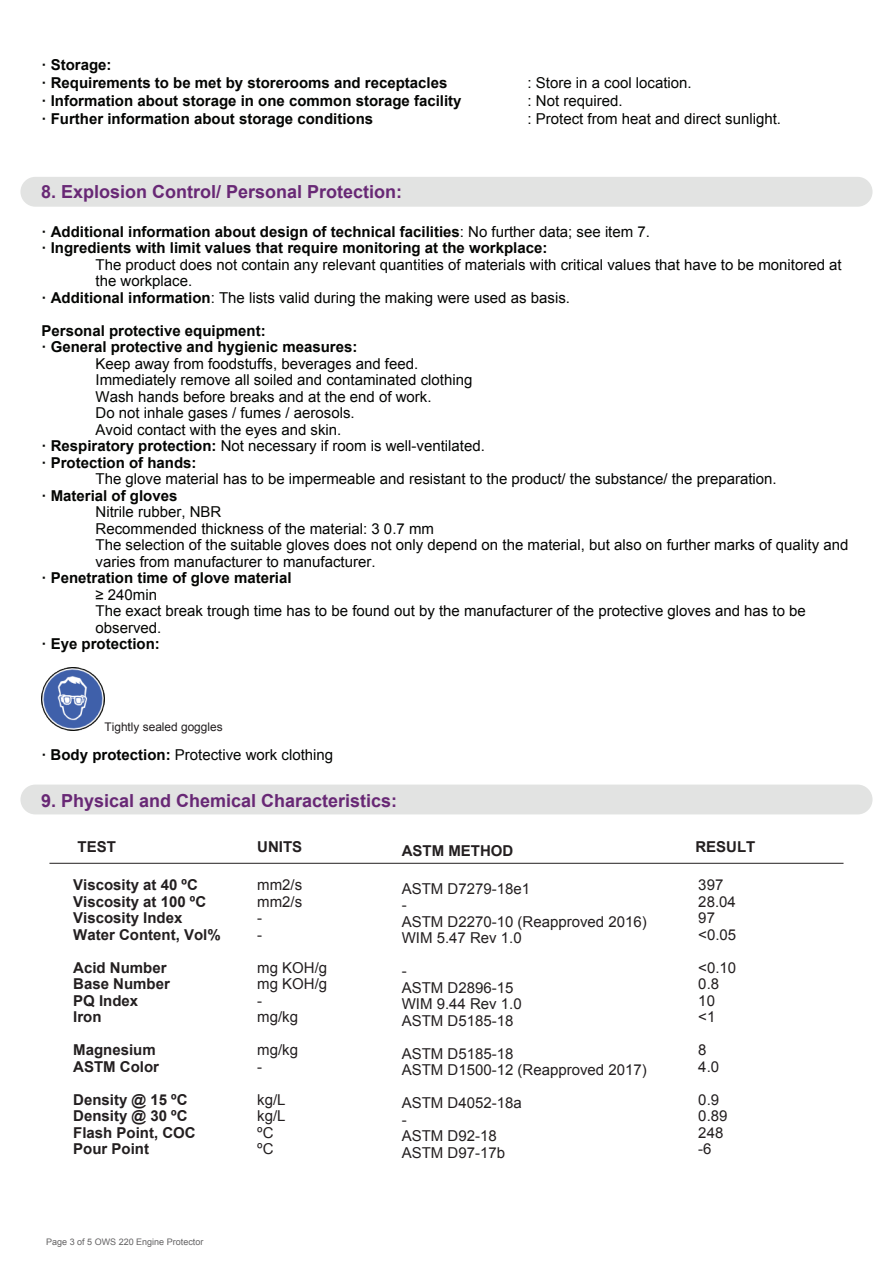
<style>
.page{position:relative;width:893px;height:1263px;background:#fff}
.page>*{position:absolute;margin:0;border:0;box-sizing:border-box;transform-origin:0 0}
.t1{font:700 18px "Arial";color:#682875}
.t2{font:15px/16.5px "Arial";color:#040503}
.t3{font:700 15px/16.5px "Arial";color:#040503}
.t4{font:15px/16.5px "Arial";color:#231f20}
.t5{font:700 15px/16.5px "Arial";color:#231f20}
.t6{font:11.85px "Arial";color:#231f20}
.t7{font:9px "Arial";color:#636263}
.s1{font-weight:400}
.s2{font-weight:700}
</style>
<div class="page">
<div style="left:20px;top:177px;width:852px;height:30px;background:#e2e3e2;border-radius:15px"></div>
<div style="left:20px;top:784px;width:852px;height:30px;background:#e2e3e2;border-radius:15px"></div>
<img style="left:41px;top:668px;width:63px;height:63px">
<hr style="left:49px;top:863px;width:794px;height:1px;background:#231f20">
<p class="t3" style="left:42px;top:57px;width:407px;line-height:18px">· Storage:<br>· Requirements to be met by storerooms and receptacles</p>
<p class="t2" style="left:528px;top:75px;width:166px">: Store in a cool location.</p>
<p class="t3" style="left:42px;top:93px;width:422px">· Information about storage in one common storage facility</p>
<p class="t2" style="left:528px;top:93px;width:97px">: Not required.</p>
<p class="t3" style="left:42px;top:111px;width:333px">· Further information about storage conditions</p>
<p class="t2" style="left:528px;top:111px;width:255px">: Protect from heat and direct sunlight.</p>
<p class="t1" style="left:41px;top:180px;width:363px">8. Explosion Control/ Personal Protection:</p>
<p class="t3" style="left:42px;top:224px;width:610px">· Additional information about design of technical facilities<span class="s1">: No further data; see item 7. </span>· Ingredients with limit values that require monitoring at the workplace:</p>
<p class="t2" style="left:96px;top:256px;width:748px">The product does not contain any relevant quantities of materials with critical values that have to be monitored at</p>
<p class="t2" style="left:96px;top:273px;width:98px">the workplace.</p>
<p class="t2" style="left:42px;top:289px;width:530px"><span class="s2">· Additional information</span>: The lists valid during the making were used as basis.</p>
<p class="t3" style="left:42px;top:323px;width:317px">Personal protective equipment:<br>· General protective and hygienic measures:</p>
<p class="t2" style="left:96px;top:355px;width:324px">Keep away from foodstuffs, beverages and feed.</p>
<p class="t2" style="left:96px;top:372px;width:378px">Immediately remove all soiled and contaminated clothing</p>
<p class="t2" style="left:96px;top:388px;width:338px">Wash hands before breaks and at the end of work.</p>
<p class="t2" style="left:96px;top:405px;width:261px">Do not inhale gases / fumes / aerosols.</p>
<p class="t2" style="left:96px;top:421px;width:247px">Avoid contact with the eyes and skin.</p>
<p class="t2" style="left:42px;top:438px;width:445px"><span class="s2">· Respiratory protection:</span> Not necessary if room is well-ventilated.</p>
<p class="t3" style="left:42px;top:455px;width:157px">· Protection of hands:</p>
<p class="t2" style="left:96px;top:471px;width:683px">The glove material has to be impermeable and resistant to the product/ the substance/ the preparation.</p>
<p class="t3" style="left:42px;top:488px;width:137px">· Material of gloves</p>
<p class="t2" style="left:96px;top:504px;width:754px">Nitrile rubber, NBR<br>Recommended thickness of the material: 3 0.7 mm<br>The selection of the suitable gloves does not only depend on the material, but also on further marks of quality and varies from manufacturer to manufacturer.</p>
<p class="t3" style="left:42px;top:570px;width:252px">· Penetration time of glove material</p>
<p class="t2" style="left:96px;top:586px;width:712px">≥ 240min<br>The exact break trough time has to be found out by the manufacturer of the protective gloves and has to be observed.</p>
<p class="t3" style="left:42px;top:636px;width:120px">· Eye protection:</p>
<p class="t6" style="left:104px;top:719px;width:120px">Tightly sealed goggles</p>
<p class="t2" style="left:41px;top:747px;width:293px"><span class="s2">· Body protection:</span> Protective work clothing</p>
<p class="t1" style="left:41px;top:789px;width:358px">9. Physical and Chemical Characteristics:</p>
<p class="t5" style="left:78px;top:839px;width:40px">TEST</p>
<p class="t5" style="left:257px;top:839px;width:46px">UNITS</p>
<p class="t5" style="left:695px;top:839px;width:61px">RESULT</p>
<p class="t5" style="left:402px;top:843px;width:113px">ASTM METHOD</p>
<p class="t5" style="left:73px;top:877px;width:149px">Viscosity at 40 ºC<br>Viscosity at 100 ºC<br>Viscosity Index<br>Water Content, Vol%</p>
<p class="t5" style="left:73px;top:960px;width:98px">Acid Number<br>Base Number<br>PQ Index<br>Iron</p>
<p class="t5" style="left:73px;top:1042px;width:87px">Magnesium<br>ASTM Color</p>
<p class="t5" style="left:73px;top:1092px;width:124px">Density @ 15 ºC<br>Density @ 30 ºC<br>Flash Point, COC<br>Pour Point</p>
<p class="t7" style="left:46px;top:1236px;width:159px">Page 3 of 5 OWS 220 Engine Protector</p>
<p class="t4" style="left:257px;top:877px;width:46px">mm2/s mm2/s -<br>-</p>
<p class="t4" style="left:257px;top:959px;width:72px">mg KOH/g mg KOH/g -<br>mg/kg</p>
<p class="t4" style="left:257px;top:1042px;width:42px">mg/kg -</p>
<p class="t4" style="left:257px;top:1091px;width:30px">kg/L kg/L ºC ºC</p>
<p class="t4" style="left:402px;top:880px;width:247px">ASTM D7279-18e1<br>-<br>ASTM D2270-10 (Reapproved 2016)<br>WIM 5.47 Rev 1.0</p>
<p class="t4" style="left:402px;top:963px;width:122px">-<br>ASTM D2896-15<br>WIM 9.44 Rev 1.0<br>ASTM D5185-18</p>
<p class="t4" style="left:402px;top:1045px;width:247px">ASTM D5185-18<br>ASTM D1500-12 (Reapproved 2017)</p>
<p class="t4" style="left:402px;top:1095px;width:122px">ASTM D4052-18a -<br>ASTM D92-18<br>ASTM D97-17b</p>
<p class="t4" style="left:698px;top:877px;width:39px">397<br>28.04<br>97 &lt;0.05</p>
<p class="t4" style="left:698px;top:959px;width:39px">&lt;0.10<br>0.8<br>10<br>&lt;1</p>
<p class="t4" style="left:698px;top:1042px;width:22px">8<br>4.0</p>
<p class="t4" style="left:698px;top:1091px;width:31px">0.9<br>0.89<br>248 -6</p>
</div>
